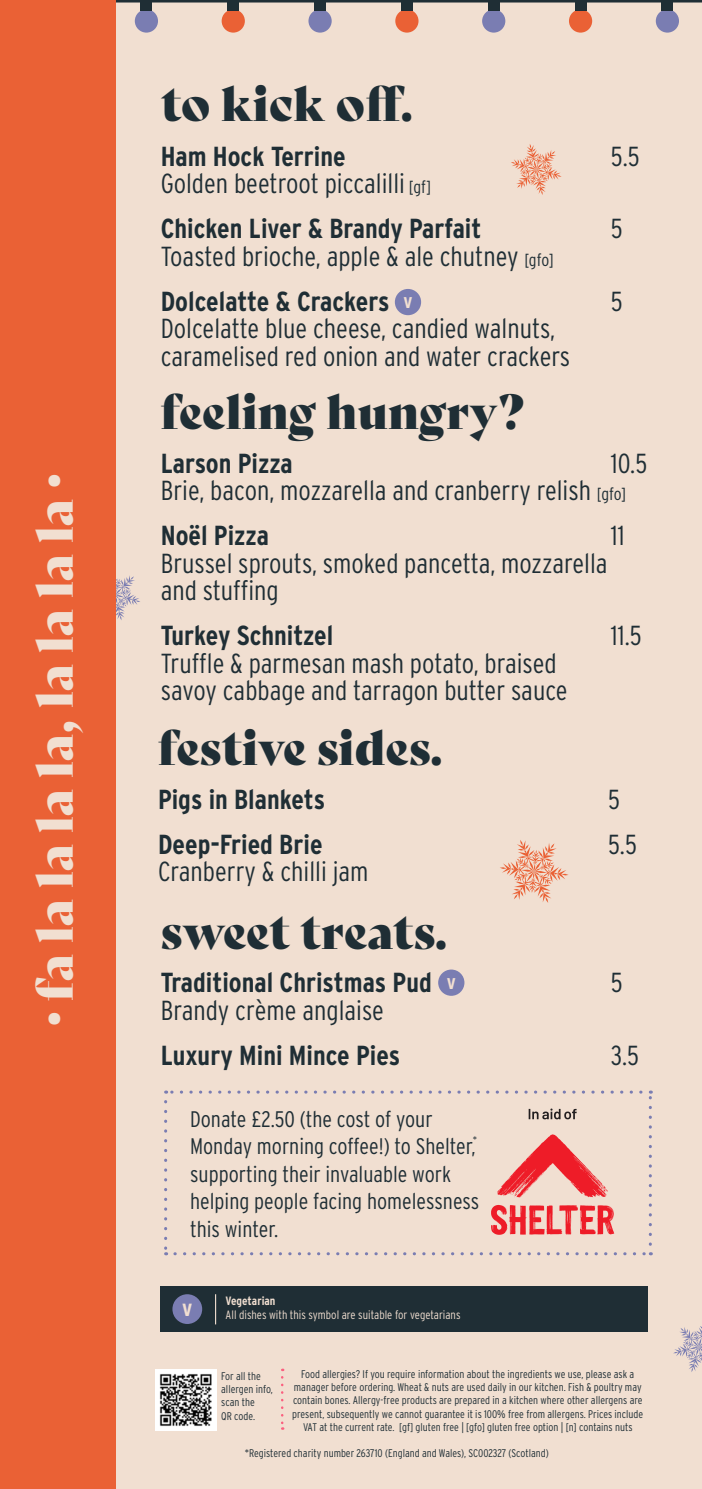
<style>
.page{position:relative;width:702px;height:1489px;background:#fff}
.page>*{position:absolute;margin:0;border:0;box-sizing:border-box;transform-origin:0 0}
.t1{font:50px "Bely Display";color:#f1dfd1}
.t2{font:47.5px "Bely Display";color:#1f2e35}
.t3{font:300 27.5px/27.5px "Interstate Condensed";color:#1f2e35}
.t4{font:700 27.5px "Interstate Condensed";color:#1f2e35}
.t5{font:700 23.5px "Interstate Condensed";color:#f1dfd1}
.t6{font:300 22.5px/27.5px "Interstate Condensed";color:#1f2e35}
.t7{font:700 20.75px "Interstate Condensed";color:#f1dfd1}
.t8{font:300 12px "Interstate Condensed";color:#f1dfd1}
.t9{font:700 12px "Interstate Condensed";color:#f1dfd1}
.t10{font:300 11px/13.2px "Interstate Condensed";color:#1f2e35;text-align:center}
.s1{font-size:17.5px}
</style>
<div class="page">
<div style="left:0;top:0;width:702px;height:1488px;background:#f1dfd1"></div>
<div style="left:395px;top:9px;width:23px;height:24px;background:#ea6135;border-radius:50%"></div>
<div style="left:401px;top:1px;width:12px;height:10px;background:#1f2e35"></div>
<div style="left:482px;top:9px;width:23px;height:24px;background:#7a7db2;border-radius:50%"></div>
<div style="left:487px;top:1px;width:12px;height:10px;background:#1f2e35"></div>
<div style="left:569px;top:9px;width:23px;height:24px;background:#ea6135;border-radius:50%"></div>
<div style="left:574px;top:1px;width:12px;height:10px;background:#1f2e35"></div>
<div style="left:655px;top:9px;width:24px;height:24px;background:#7a7db2;border-radius:50%"></div>
<div style="left:661px;top:1px;width:12px;height:10px;background:#1f2e35"></div>
<svg style="left:115px;top:569px;width:25px;height:51px"></svg>
<div style="left:135px;top:9px;width:23px;height:24px;background:#7a7db2;border-radius:50%"></div>
<div style="left:140px;top:1px;width:12px;height:10px;background:#1f2e35"></div>
<div style="left:222px;top:9px;width:23px;height:24px;background:#ea6135;border-radius:50%"></div>
<div style="left:227px;top:1px;width:12px;height:10px;background:#1f2e35"></div>
<div style="left:308px;top:9px;width:23px;height:24px;background:#7a7db2;border-radius:50%"></div>
<div style="left:314px;top:1px;width:12px;height:10px;background:#1f2e35"></div>
<svg style="left:115px;top:0;width:587px;height:3px;background:#3c464a"></svg>
<div style="left:0;top:0;width:115px;height:1488px;background:#ea6135"></div>
<svg style="left:281px;top:1376px;width:2px;height:53px"></svg>
<img style="left:155px;top:1369px;width:62px;height:61px">
<div style="left:161px;top:1286px;width:487px;height:46px;background:#1f2e35"></div>
<div style="left:172px;top:1294px;width:30px;height:29px;background:#7a7db2;border-radius:50%"></div>
<hr style="left:215px;top:1294px;width:1px;height:30px;background:#f1dfd1">
<div style="left:395px;top:289px;width:26px;height:26px;background:#7a7db2;border-radius:50%"></div>
<svg style="left:500px;top:840px;width:68px;height:62px"></svg>
<svg style="left:511px;top:144px;width:50px;height:51px"></svg>
<svg style="left:673px;top:1326px;width:29px;height:46px"></svg>
<div style="left:438px;top:969px;width:26px;height:26px;background:#7a7db2;border-radius:50%"></div>
<svg style="left:164px;top:1101px;width:3px;height:154px"></svg>
<svg style="left:175px;top:1252px;width:476px;height:3px"></svg>
<svg style="left:648px;top:1090px;width:4px;height:154px"></svg>
<svg style="left:166px;top:1090px;width:475px;height:3px"></svg>
<svg style="left:491px;top:1204px;width:123px;height:30px"></svg>
<svg style="left:497px;top:1134px;width:111px;height:63px"></svg>
<svg style="left:528px;top:1108px;width:48px;height:11px"></svg>
<p class="t1" style="left:14px;top:1026px;width:554px;rotate:-90deg">• fa la la la la, la la la la •</p>
<p class="t2" style="left:161px;top:65px;width:254px">to kick off.</p>
<p class="t4" style="left:161px;top:141px;width:186px">Ham Hock Terrine</p>
<p class="t3" style="left:611px;top:142px;width:30px">5.5</p>
<p class="t3" style="left:161px;top:169px;width:272px">Golden beetroot piccalilli <span class="s1">[gf]</span></p>
<p class="t4" style="left:161px;top:213px;width:322px">Chicken Liver &amp; Brandy Parfait</p>
<p class="t3" style="left:611px;top:214px;width:13px">5</p>
<p class="t3" style="left:161px;top:242px;width:394px">Toasted brioche, apple &amp; ale chutney <span class="s1">[gfo]</span></p>
<p class="t4" style="left:161px;top:286px;width:230px">Dolcelatte &amp; Crackers</p>
<p class="t3" style="left:611px;top:287px;width:13px">5</p>
<p class="t3" style="left:161px;top:314px;width:411px">Dolcelatte blue cheese, candied walnuts, caramelised red onion and water crackers</p>
<p class="t7" style="left:403px;top:289px;width:11px">v</p>
<p class="t2" style="left:161px;top:374px;width:365px">feeling hungry?</p>
<p class="t4" style="left:161px;top:447px;width:133px">Larson Pizza</p>
<p class="t3" style="left:611px;top:449px;width:38px">10.5</p>
<p class="t3" style="left:161px;top:476px;width:467px">Brie, bacon, mozzarella and cranberry relish <span class="s1">[gfo]</span></p>
<p class="t4" style="left:161px;top:520px;width:110px">Noël Pizza</p>
<p class="t3" style="left:611px;top:521px;width:15px">11</p>
<p class="t3" style="left:161px;top:549px;width:448px">Brussel sprouts, smoked pancetta, mozzarella and stuffing</p>
<p class="t4" style="left:161px;top:620px;width:174px">Turkey Schnitzel</p>
<p class="t3" style="left:611px;top:621px;width:32px">11.5</p>
<p class="t3" style="left:161px;top:649px;width:397px">Truffle &amp; parmesan mash potato, braised</p>
<p class="t3" style="left:161px;top:676px;width:408px">savoy cabbage and tarragon butter sauce</p>
<p class="t2" style="left:158px;top:710px;width:286px">festive sides.</p>
<p class="t4" style="left:158px;top:783px;width:169px">Pigs in Blankets</p>
<p class="t3" style="left:608px;top:785px;width:13px">5</p>
<p class="t4" style="left:158px;top:828px;width:166px">Deep-Fried Brie</p>
<p class="t3" style="left:608px;top:830px;width:30px">5.5</p>
<p class="t3" style="left:158px;top:857px;width:212px">Cranberry &amp; chilli jam</p>
<p class="t2" style="left:161px;top:893px;width:288px">sweet treats.</p>
<p class="t4" style="left:161px;top:967px;width:272px">Traditional Christmas Pud</p>
<p class="t3" style="left:611px;top:968px;width:13px">5</p>
<p class="t3" style="left:161px;top:996px;width:225px">Brandy crème anglaise</p>
<p class="t4" style="left:161px;top:1039px;width:241px">Luxury Mini Mince Pies</p>
<p class="t3" style="left:611px;top:1041px;width:30px">3.5</p>
<p class="t7" style="left:447px;top:970px;width:11px">v</p>
<p class="t6" style="left:190px;top:1104px;width:291px">Donate £2.50 (the cost of your<br>Monday morning coffee!) to Shelter, supporting their invaluable work helping people facing homelessness this winter.</p>
<p class="t10" style="left:473px;top:1133px;width:6px">*</p>
<p class="t9" style="left:225px;top:1293px;width:51px">Vegetarian</p>
<p class="t5" style="left:182px;top:1294px;width:12px">v</p>
<p class="t8" style="left:225px;top:1308px;width:236px">All dishes with this symbol are suitable for vegetarians</p>
<p class="t10" style="left:221px;top:1368px;width:41px">For all the</p>
<p class="t10" style="left:221px;top:1382px;width:53px">allergen info,</p>
<p class="t10" style="left:221px;top:1395px;width:35px">scan the</p>
<p class="t10" style="left:221px;top:1408px;width:35px">QR code.</p>
<p class="t10" style="left:292px;top:1366px;width:352px">Food allergies? If you require information about the ingredients we use, please ask a manager before ordering. Wheat &amp; nuts are used daily in our kitchen. Fish &amp; poultry may contain bones. Allergy-free products are prepared in a kitchen where other allergens are present, subsequently we cannot guarantee it is 100% free from allergens. Prices include VAT at the current rate. [gf] gluten free | [gfo] gluten free option | [n] contains nuts</p>
<p class="t10" style="left:245px;top:1446px;width:305px">*Registered charity number 263710 (England and Wales), SC002327 (Scotland)</p>
</div>
